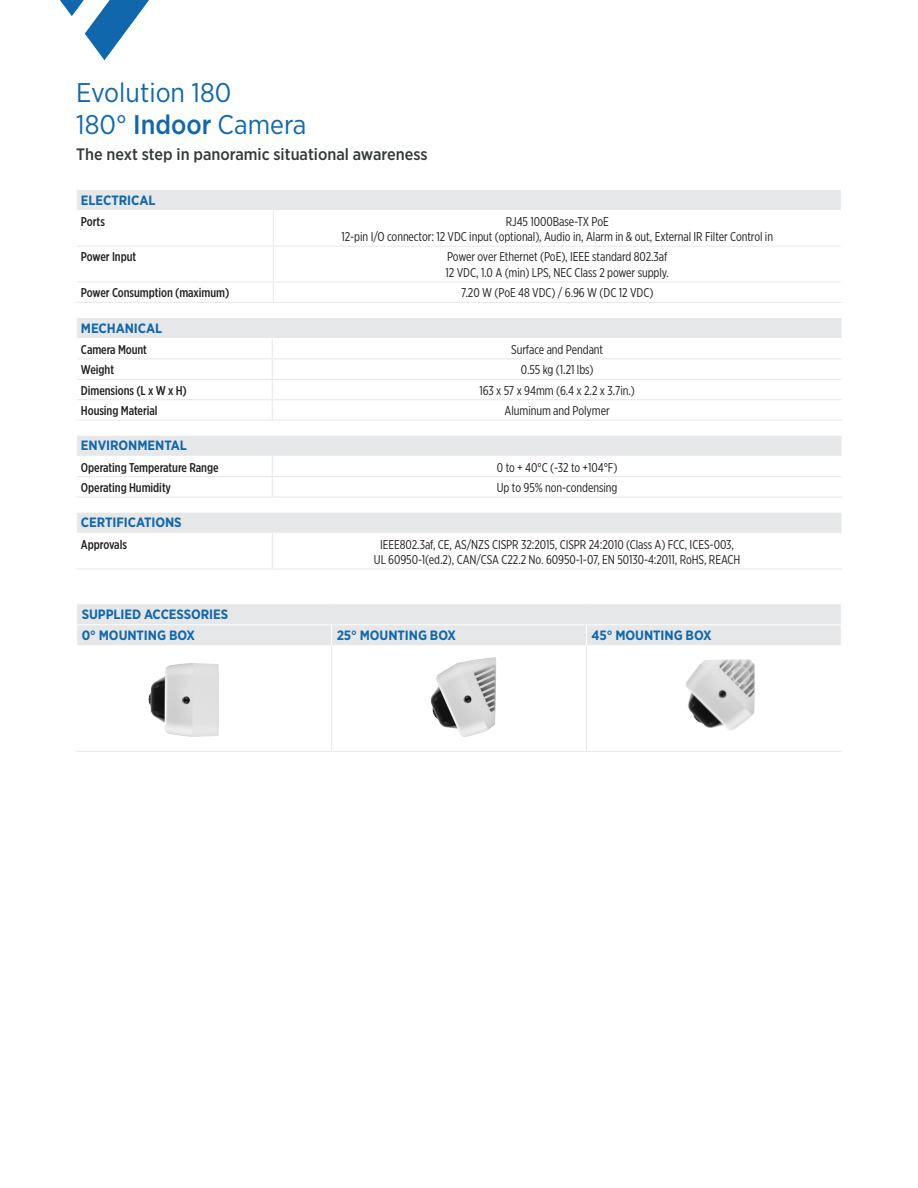
<style>
.page{position:relative;width:918px;height:1188px;background:#fff}
.page>*{position:absolute;margin:0;border:0;box-sizing:border-box;transform-origin:0 0}
.t1{font:27px "Gotham Narrow";color:#1167ac}
._11_pt_header{font:500 16.5px "Gotham Narrow";color:#35393a}
.New_chart_9pt_blue_h{font:700 13.5px "Gotham Narrow";letter-spacing:-.005em;color:#1167ac}
.New_chart_body{font:12.75px "Gotham X Narrow";letter-spacing:-.005em;color:#231f20}
.New_chart_black_head{font:500 12.75px "Gotham X Narrow";letter-spacing:-.005em;color:#231f20}
.s1{font-weight:500}
</style>
<div class="page">
<svg style="left:60px;top:0;width:89px;height:60px"></svg>
<div style="left:77px;top:189px;width:764px;height:21px;background:#e6e7e8"></div>
<svg style="left:77px;top:245px;width:764px;height:37px"></svg>
<hr style="left:76px;top:189px;width:197px;height:1px;background:#fff">
<hr style="left:273px;top:189px;width:569px;height:1px;background:#fff">
<hr style="left:273px;top:211px;width:1px;height:35px;background:#e6e7e8">
<hr style="left:77px;top:246px;width:196px;height:1px;background:#e6e7e8">
<hr style="left:273px;top:247px;width:1px;height:35px;background:#e6e7e8">
<hr style="left:273px;top:246px;width:568px;height:1px;background:#e6e7e8">
<hr style="left:77px;top:282px;width:196px;height:1px;background:#e6e7e8">
<hr style="left:76px;top:302px;width:197px;height:1px;background:#e6e7e8">
<svg style="left:273px;top:283px;width:1px;height:19px"></svg>
<hr style="left:273px;top:282px;width:568px;height:1px;background:#e6e7e8">
<hr style="left:273px;top:302px;width:569px;height:1px;background:#e6e7e8">
<div style="left:77px;top:317px;width:765px;height:21px;background:#e6e7e8"></div>
<svg style="left:77px;top:358px;width:765px;height:62px"></svg>
<hr style="left:76px;top:317px;width:196px;height:1px;background:#fff">
<hr style="left:272px;top:317px;width:570px;height:1px;background:#fff">
<hr style="left:77px;top:359px;width:195px;height:1px;background:#e6e7e8">
<hr style="left:77px;top:379px;width:195px;height:1px;background:#e6e7e8">
<hr style="left:77px;top:399px;width:195px;height:1px;background:#e6e7e8">
<hr style="left:76px;top:420px;width:196px;height:1px;background:#e6e7e8">
<svg style="left:272px;top:339px;width:1px;height:81px"></svg>
<hr style="left:272px;top:359px;width:570px;height:1px;background:#e6e7e8">
<hr style="left:272px;top:379px;width:570px;height:1px;background:#e6e7e8">
<hr style="left:272px;top:399px;width:570px;height:1px;background:#e6e7e8">
<hr style="left:272px;top:420px;width:570px;height:1px;background:#e6e7e8">
<hr style="left:76px;top:497px;width:196px;height:1px;background:#e6e7e8">
<svg style="left:77px;top:436px;width:765px;height:61px"></svg>
<hr style="left:272px;top:476px;width:570px;height:1px;background:#e6e7e8">
<hr style="left:272px;top:497px;width:570px;height:1px;background:#e6e7e8">
<svg style="left:77px;top:513px;width:765px;height:56px"></svg>
<hr style="left:76px;top:533px;width:196px;height:1px;background:#fff">
<hr style="left:272px;top:533px;width:570px;height:1px;background:#fff">
<hr style="left:76px;top:569px;width:196px;height:1px;background:#e6e7e8">
<hr style="left:272px;top:534px;width:1px;height:35px;background:#e6e7e8">
<hr style="left:272px;top:569px;width:570px;height:1px;background:#e6e7e8">
<div style="left:77px;top:604px;width:764px;height:41px;background:#e6e7e8"></div>
<hr style="left:76px;top:751px;width:256px;height:1px;background:#e6e7e8">
<hr style="left:331px;top:646px;width:1px;height:105px;background:#e6e7e8">
<hr style="left:332px;top:751px;width:254px;height:1px;background:#e6e7e8">
<hr style="left:586px;top:646px;width:1px;height:105px;background:#e6e7e8">
<hr style="left:586px;top:751px;width:256px;height:1px;background:#e6e7e8">
<img style="left:148px;top:663px;width:71px;height:74px">
<img style="left:430px;top:657px;width:66px;height:80px">
<img style="left:686px;top:659px;width:69px;height:71px">
<p class="t1" style="left:76px;top:75px;width:157px">Evolution 180</p>
<p class="t1" style="left:76px;top:108px;width:232px">180° <span class="s1">Indoor</span> Camera</p>
<p class="_11_pt_header" style="left:76px;top:144px;width:353px">The next step in panoramic situational awareness</p>
<p class="New_chart_9pt_blue_h" style="left:81px;top:191px;width:76px">ELECTRICAL</p>
<h4 class="New_chart_black_head" style="left:81px;top:213px;width:25px">Ports</h4>
<p class="New_chart_body" style="left:506px;top:214px;width:104px">RJ45 1000Base-TX PoE</p>
<p class="New_chart_body" style="left:342px;top:229px;width:433px">12-pin I/O connector: 12 VDC input (optional), Audio in, Alarm in &amp; out, External IR Filter Control in</p>
<h4 class="New_chart_black_head" style="left:81px;top:249px;width:57px">Power Input</h4>
<p class="New_chart_body" style="left:447px;top:249px;width:222px">Power over Ethernet (PoE), IEEE standard 802.3af</p>
<p class="New_chart_body" style="left:446px;top:265px;width:225px">12 VDC, 1.0 A (min) LPS, NEC Class 2 power supply.</p>
<h4 class="New_chart_black_head" style="left:81px;top:285px;width:150px">Power Consumption (maximum)</h4>
<p class="New_chart_body" style="left:461px;top:285px;width:194px">7.20 W (PoE 48 VDC) / 6.96 W (DC 12 VDC)</p>
<p class="New_chart_9pt_blue_h" style="left:81px;top:319px;width:83px">MECHANICAL</p>
<h4 class="New_chart_black_head" style="left:81px;top:342px;width:68px">Camera Mount</h4>
<p class="New_chart_body" style="left:511px;top:342px;width:94px">Surface and Pendant</p>
<h4 class="New_chart_black_head" style="left:81px;top:362px;width:35px">Weight</h4>
<p class="New_chart_body" style="left:521px;top:362px;width:74px">0.55 kg (1.21 lbs)</p>
<h4 class="New_chart_black_head" style="left:81px;top:382px;width:107px">Dimensions (L x W x H)</h4>
<p class="New_chart_body" style="left:479px;top:383px;width:157px">163 x 57 x 94mm (6.4 x 2.2 x 3.7in.)</p>
<h4 class="New_chart_black_head" style="left:81px;top:403px;width:78px">Housing Material</h4>
<p class="New_chart_body" style="left:505px;top:403px;width:107px">Aluminum and Polymer</p>
<p class="New_chart_9pt_blue_h" style="left:81px;top:437px;width:107px">ENVIRONMENTAL</p>
<h4 class="New_chart_black_head" style="left:81px;top:459px;width:139px">Operating Temperature Range</h4>
<p class="New_chart_body" style="left:497px;top:459px;width:122px">0 to + 40°C (-32 to +104°F)</p>
<h4 class="New_chart_black_head" style="left:81px;top:480px;width:92px">Operating Humidity</h4>
<p class="New_chart_body" style="left:497px;top:480px;width:122px">Up to 95% non-condensing</p>
<p class="New_chart_9pt_blue_h" style="left:81px;top:514px;width:102px">CERTIFICATIONS</p>
<h4 class="New_chart_black_head" style="left:81px;top:536px;width:47px">Approvals</h4>
<p class="New_chart_body" style="left:380px;top:536px;width:355px">IEEE802.3af, CE, AS/NZS CISPR 32:2015, CISPR 24:2010 (Class A) FCC, ICES-003,</p>
<p class="New_chart_body" style="left:374px;top:552px;width:368px">UL 60950-1(ed.2), CAN/CSA C22.2 No. 60950-1-07, EN 50130-4:2011, RoHS, REACH</p>
<p class="New_chart_9pt_blue_h" style="left:82px;top:605px;width:148px">SUPPLIED ACCESSORIES</p>
<p class="New_chart_9pt_blue_h" style="left:82px;top:627px;width:115px">0° MOUNTING BOX</p>
<p class="New_chart_9pt_blue_h" style="left:337px;top:627px;width:121px">25° MOUNTING BOX</p>
<p class="New_chart_9pt_blue_h" style="left:592px;top:627px;width:122px">45° MOUNTING BOX</p>
</div>
